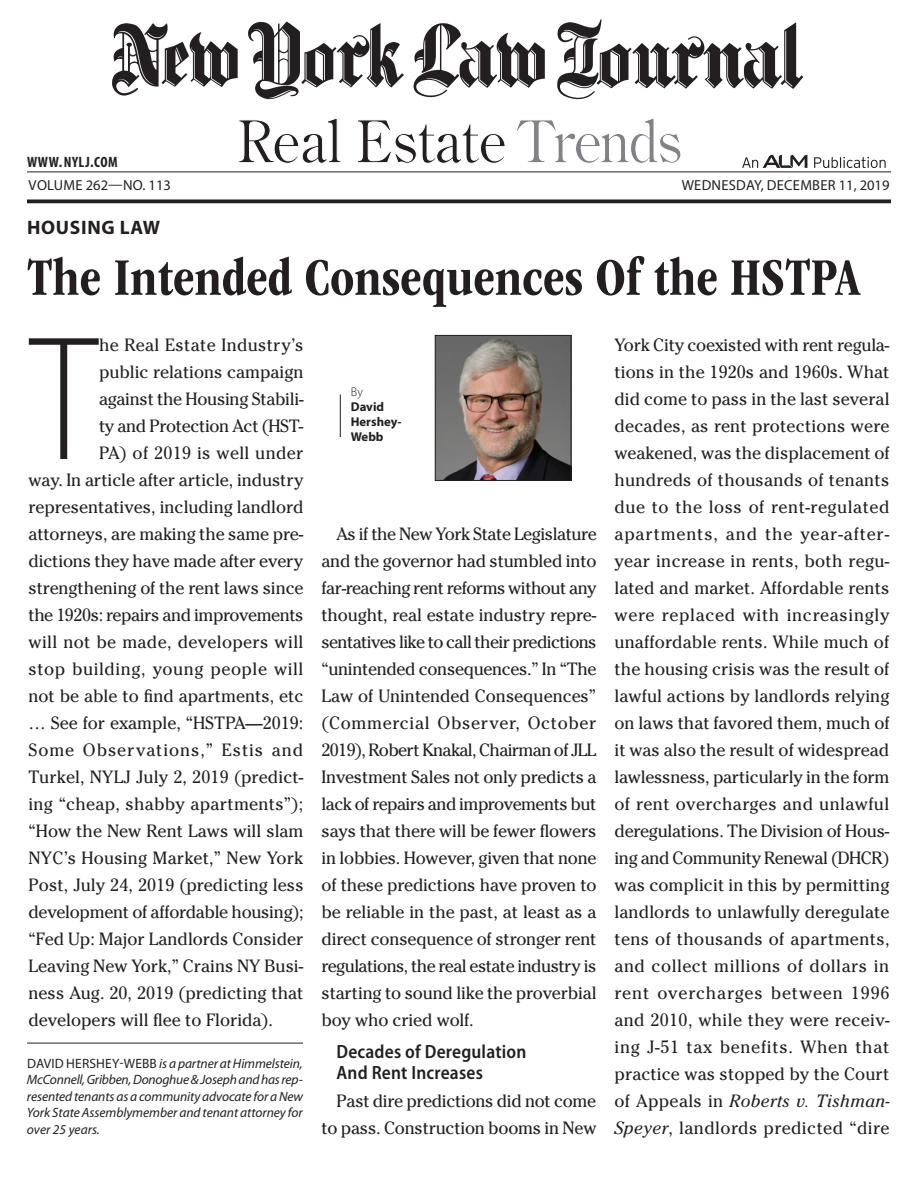
<style>
.page{position:relative;width:918px;height:1188px;background:#fff}
.page>*{position:absolute;margin:0;border:0;box-sizing:border-box;transform-origin:0 0}
.t1{font:100 condensed 168.9px "Helvetica Neue LT Std";color:#231f20}
.t2{font:58.35px "Century Old Style Std";color:#231f20;scale:.96 1}
.t3{font:700 condensed 54.45px "ITC Garamond Std";letter-spacing:.005em;color:#231f20}
.t4{font:700 19.5px "Myriad Pro";letter-spacing:.035em;color:#231f20}
.t5{font:600 semi-condensed 19.2px/21.8px "Myriad Pro";letter-spacing:.01em;color:#231f20}
.t6{font:17.7px/27px "Cheltenham Std";color:#231f20;text-align:justify}
.t7{font:17.7px "Cheltenham Std";letter-spacing:.02em;color:#231f20}
.t8{font:17.7px "Cheltenham Std";letter-spacing:-.025em;color:#231f20}
.t9{font:17.7px "Cheltenham Std";letter-spacing:.03em;color:#231f20}
.t10{font:17.7px "Cheltenham Std";letter-spacing:.055em;color:#231f20}
.t11{font:17.7px "Cheltenham Std";letter-spacing:-.02em;color:#231f20}
.t12{font:700 condensed 15px "Myriad Pro";letter-spacing:.04em;color:#231f20}
.t13{font:14.55px "Myriad Pro";letter-spacing:.02em;color:#231f20}
.t14{font:italic 13.5px/16.5px "Myriad Pro";letter-spacing:-.005em;color:#231f20;text-align:justify}
.t15{font:700 12.75px/15px "Myriad Pro";color:#231f20}
.t16{font:300 12.75px "Myriad Pro";color:#231f20}
.s1{color:#808285}
.s2{font-style:normal}
.s3{font-style:italic}
</style>
<div class="page">
<img style="left:112px;top:19px;width:692px;height:81px">
<hr style="left:27px;top:172px;width:864px;height:1px;background:#231f20">
<hr style="left:27px;top:200px;width:864px;height:3px;background:#231f20">
<hr style="left:27px;top:1043px;width:276px;height:1px;background:#231f20">
<svg style="left:814px;top:157px;width:72px;height:11px"></svg>
<svg style="left:742px;top:155px;width:65px;height:13px"></svg>
<img style="left:437px;top:337px;width:132px;height:142px">
<div style="left:435px;top:335px;width:136px;height:146px;border:1px solid #231f20"></div>
<hr style="left:340px;top:395px;width:1px;height:42px;background:#231f20">
<p class="t12" style="left:27px;top:152px;width:92px">WWW. NYLJ.COM</p>
<h2 class="t2" style="left:237px;top:104px;width:465px">Real Estate <span class="s1">Trends</span></h2>
<p class="t13" style="left:29px;top:176px;width:144px">VOLUME 262—NO. 113</p>
<p class="t13" style="left:682px;top:176px;width:209px">WEDNESDAY, DECEMBER 11, 2019</p>
<p class="t4" style="left:27px;top:214px;width:134px">Housing Law</p>
<h3 class="t3" style="left:27px;top:247px;width:834px">The Intended Consequences Of the HSTPA</h3>
<h1 class="t1" style="left:28px;top:305px;width:72px">T</h1>
<p class="t6" style="left:99px;top:331px;width:206px">he Real Estate Industry’s</p>
<p class="t6" style="left:99px;top:358px;width:206px">public relations campaign</p>
<p class="t6" style="left:99px;top:385px;width:206px">against the Housing Stabili-</p>
<p class="t11" style="left:99px;top:415px;width:206px">ty and Protection Act (HST-</p>
<p class="t7" style="left:99px;top:442px;width:206px">PA) of 2019 is well under</p>
<p class="t6" style="left:29px;top:466px;width:277px">way. In article after article, industry</p>
<p class="t6" style="left:29px;top:493px;width:276px">representatives, including landlord</p>
<p class="t6" style="left:29px;top:520px;width:276px">attorneys, are making the same pre-</p>
<p class="t6" style="left:29px;top:547px;width:276px">dictions they have made after every</p>
<p class="t6" style="left:29px;top:574px;width:277px">strengthening of the rent laws since</p>
<p class="t8" style="left:29px;top:604px;width:277px">the 1920s: repairs and improvements</p>
<p class="t7" style="left:29px;top:631px;width:276px">will not be made, developers will</p>
<p class="t9" style="left:29px;top:658px;width:276px">stop building, young people will</p>
<p class="t6" style="left:29px;top:682px;width:276px">not be able to find apartments, etc</p>
<p class="t6" style="left:29px;top:709px;width:276px">… See for example, “HSTPA—2019:</p>
<p class="t10" style="left:29px;top:739px;width:276px">Some Observations,” Estis and</p>
<p class="t6" style="left:29px;top:763px;width:276px">Turkel, NYLJ July 2, 2019 (predict-</p>
<p class="t6" style="left:29px;top:790px;width:276px">ing “cheap, shabby apartments”);</p>
<p class="t6" style="left:29px;top:817px;width:277px">“How the New Rent Laws will slam</p>
<p class="t6" style="left:29px;top:844px;width:276px">NYC’s Housing Market,” New York</p>
<p class="t6" style="left:29px;top:871px;width:277px">Post, July 24, 2019 (predicting less</p>
<p class="t6" style="left:29px;top:898px;width:277px">development of affordable housing);</p>
<p class="t6" style="left:29px;top:925px;width:277px">“Fed Up: Major Landlords Consider</p>
<p class="t6" style="left:29px;top:952px;width:276px">Leaving New York,” Crains NY Busi-</p>
<p class="t6" style="left:29px;top:979px;width:277px">ness Aug. 20, 2019 (predicting that</p>
<p class="t6" style="left:29px;top:1006px;width:246px">developers will flee to Florida).</p>
<p class="t14" style="left:27px;top:1055px;width:278px"><span class="s2">DAVID HERSH EY-WEBB</span> is a partner at Himmelstein, McConnell, Gribben, Donoghue &amp; Joseph and has rep&shy;resented tenants as a community advocate for a New York State Assemblymember and tenant attorney for over 25 years.</p>
<p class="t16" style="left:351px;top:385px;width:14px">By</p>
<p class="t15" style="left:351px;top:399px;width:52px">David<br>Hershey-<br>Webb</p>
<p class="t6" style="left:322px;top:520px;width:277px;text-indent:15px">As if the New York State Legislature and the governor had stumbled into far-reaching rent reforms without any thought, real estate industry repre&shy;sentatives like to call their predictions “unintended consequences.” In “The Law of Unintended Consequences” (Commercial Observer, October 2019), Robert Knakal, Chairman of JLL Investment Sales not only predicts a lack of repairs and improvements but says that there will be fewer flowers in lobbies. However, given that none of these predictions have proven to be reliable in the past, at least as a direct consequence of stronger rent regulations, the real estate industry is starting to sound like the proverbial boy who cried wolf.</p>
<p class="t5" style="left:337px;top:1041px;width:191px">Decades of Deregulation<br>And Rent Increases</p>
<p class="t6" style="left:322px;top:1087px;width:277px;text-align:right">Past dire predictions did not come to pass. Construction booms in New</p>
<p class="t6" style="left:615px;top:331px;width:277px">York City coexisted with rent regula&shy;tions in the 1920s and 1960s. What did come to pass in the last several decades, as rent protections were weakened, was the displacement of hundreds of thousands of tenants due to the loss of rent-regulated apartments, and the year-after&shy;year increase in rents, both regu&shy;lated and market. Affordable rents were replaced with increasingly unaffordable rents. While much of the housing crisis was the result of lawful actions by landlords relying on laws that favored them, much of it was also the result of widespread lawlessness, particularly in the form of rent overcharges and unlawful deregulations. The Division of Hous&shy;ing and Community Renewal (DHCR) was complicit in this by permitting landlords to unlawfully deregulate tens of thousands of apartments, and collect millions of dollars in rent overcharges between 1996 and 2010, while they were receiv&shy;ing J-51 tax benefits. When that practice was stopped by the Court of Appeals in <span class="s3">Roberts v. Tishman-Speyer</span>, landlords predicted “dire</p>
</div>
